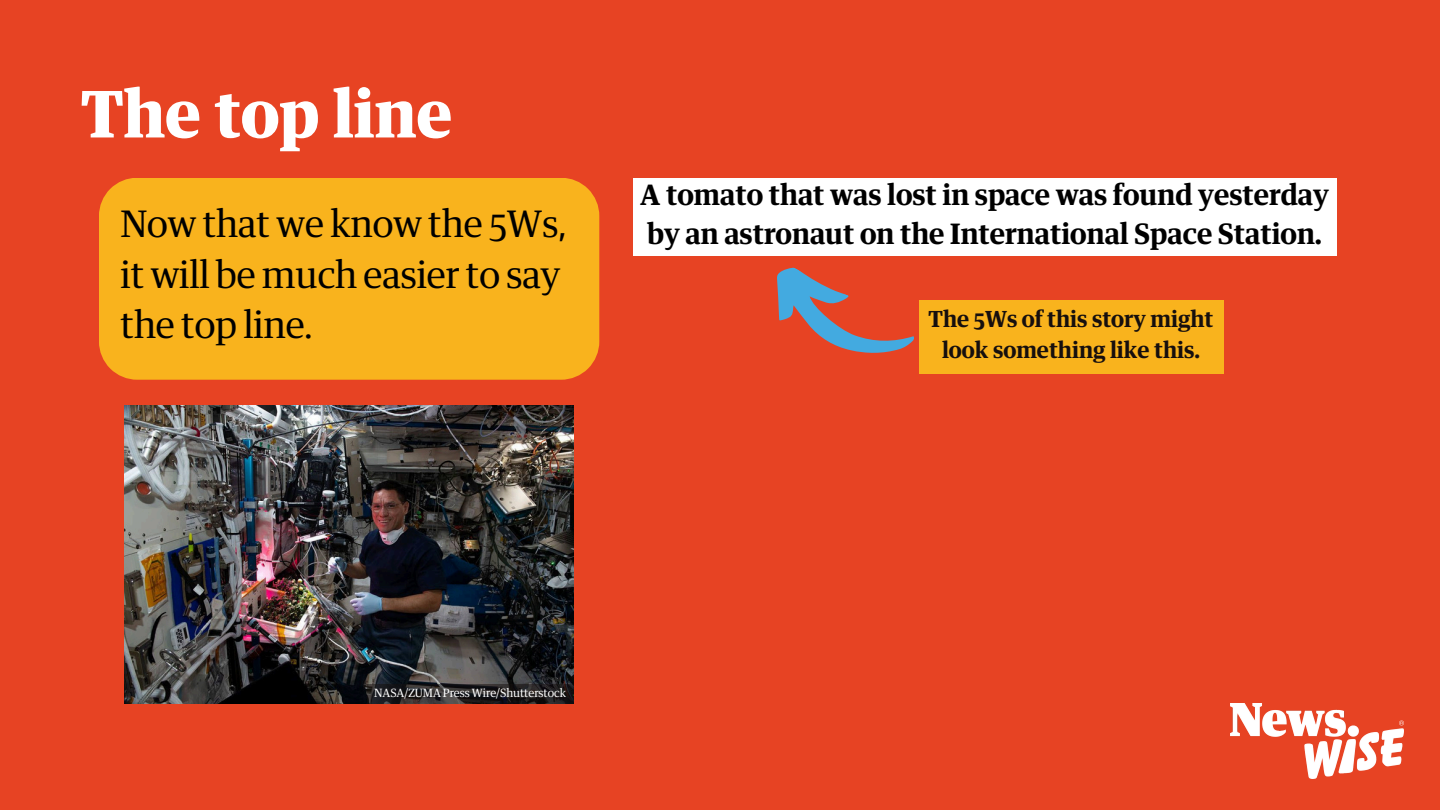
<style>
.page{position:relative;width:1440px;height:810px;background:#e74323}
.page>*{position:absolute;margin:0;border:0;box-sizing:border-box;transform-origin:0 0}
.t1{font:700 64.5px "GH Guardian Headline";color:#fff}
.t2{font:36.7px/50.4px "GH Guardian Headline";color:#000}
.t3{font:600 28.3px/38.9px "GH Guardian Headline";color:#000}
.t4{font:600 22.3px/30.6px "GH Guardian Headline";color:#160f0e;text-align:center}
.t5{font:11.4px "GH Guardian Headline";color:#fff}
</style>
<div class="page">
<img style="left:1231px;top:704px;width:173px;height:75px">
<div style="left:99px;top:178px;width:500px;height:202px;background:#f9b31d"></div>
<img style="left:125px;top:405px;width:448px;height:299px">
<svg style="left:367px;top:685px;width:206px;height:19px;background:#222022"></svg>
<div style="left:633px;top:178px;width:704px;height:78px;background:#fff"></div>
<svg style="left:777px;top:267px;width:137px;height:86px"></svg>
<div style="left:919px;top:300px;width:304px;height:74px;background:#f9b31d"></div>
<h3 class="t1" style="left:81px;top:86px;width:373px">The top line</h3>
<h2 class="t2" style="left:121px;top:201px;width:447px">Now that we know the 5Ws, it will be much easier to say the top line.</h2>
<p class="t3" style="left:640px;top:177px;width:690px">A tomato that was lost in space was found yesterday by an astronaut on the International Space Station.</p>
<h4 class="t4" style="left:929px;top:305px;width:286px">The 5Ws of this story might look something like this.</h4>
<p class="t5" style="left:374px;top:688px;width:193px">NASA/ZUMA Press Wire/Shutterstock</p>
</div>
